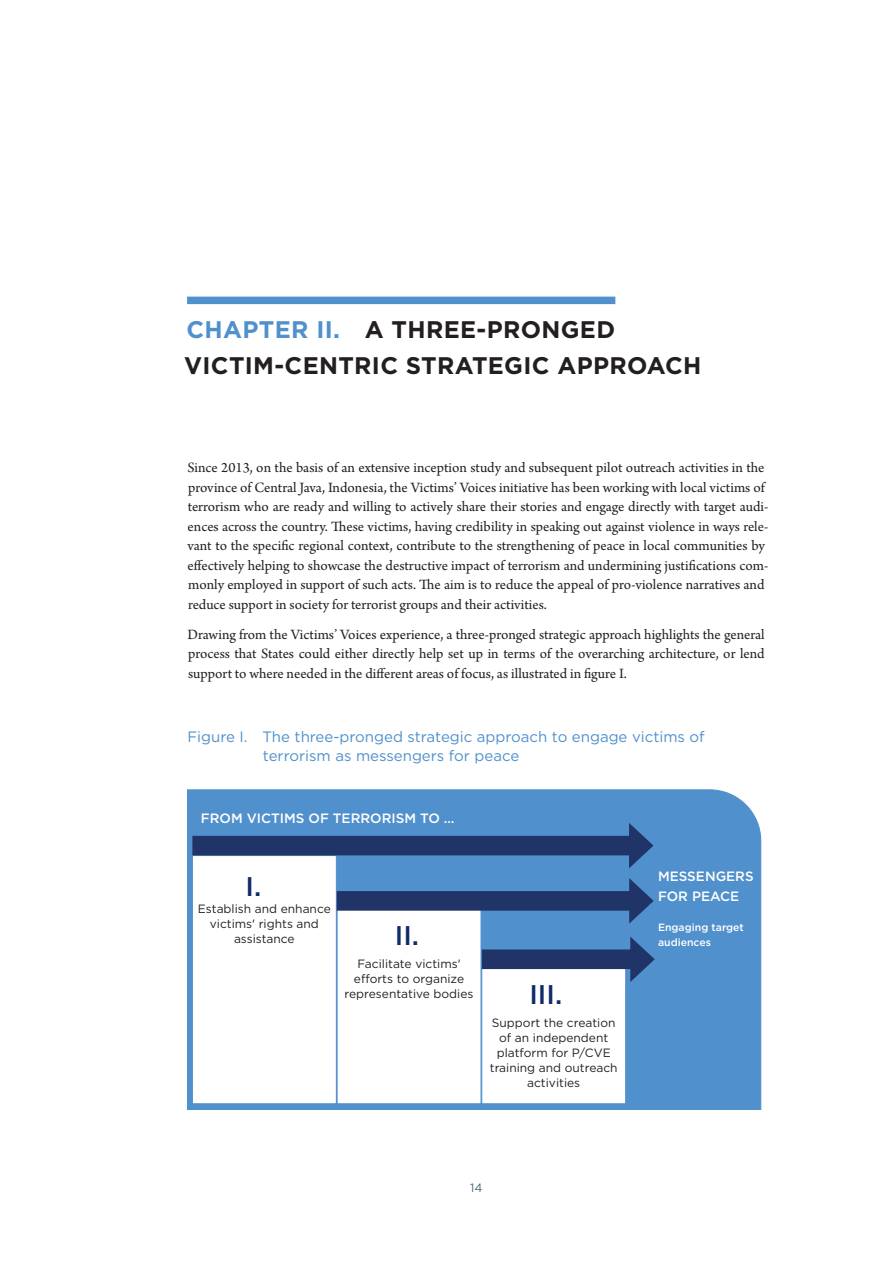
<style>
.page{position:relative;width:893px;height:1263px;background:#fff}
.page>*{position:absolute;margin:0;border:0;box-sizing:border-box;transform-origin:0 0}
.List_Paragraph{font:500 27px "Gotham";color:#0f2c68}
.Head_A{font:700 24px/36px "Gotham";letter-spacing:.015em;color:#231f20}
.Body_text{font:15px/19.5px "Arno Pro";color:#231f20}
.Figure_heading{font:15px/19.5px "Gotham";color:#5090cc}
.List_Paragraph-2{font:500 13.5px/19.5px "Gotham";color:#fff}
.List_Paragraph-3{font:12px/15px "Gotham";color:#231f20;text-align:center}
.t1{font:12px "Gotham";color:#48686e}
.List_Paragraph-4{font:500 10.5px/15px "Gotham";color:#fff}
.s1{color:#5090cc}
</style>
<div class="page">
<div style="left:187px;top:297px;width:428px;height:7px;background:#5090cc"></div>
<div style="left:187px;top:789px;width:574px;height:321px;background:#5090cc"></div>
<div style="left:192px;top:855px;width:145px;height:249px;background:#fff;border:1px solid #5090cc"></div>
<div style="left:337px;top:908px;width:144px;height:196px;background:#fff"></div>
<div style="left:481px;top:959px;width:145px;height:145px;background:#fff;border:1px solid #5090cc"></div>
<svg style="left:192px;top:823px;width:461px;height:45px;background:#4970a3"></svg>
<svg style="left:337px;top:878px;width:317px;height:46px;background:#5276a7"></svg>
<svg style="left:482px;top:936px;width:173px;height:46px"></svg>
<h1 class="Head_A" style="left:184px;top:311px;width:519px"><span class="s1">CHAPTER II.</span> A THREE-PRONGED<br>VICTIM-CENTRIC STRATEGIC APPROACH</h1>
<p class="Body_text" style="left:187px;top:459px;width:582px">Since 2013, on the basis of an extensive inception study and subsequent pilot outreach activities in the province of Central Java, Indonesia, the Victims’ Voices initiative has been working with local victims of terrorism who are ready and willing to actively share their stories and engage directly with target audi&shy;ences across the country. These victims, having credibility in speaking out against violence in ways rele&shy;vant to the specific regional context, contribute to the strengthening of peace in local communities by effectively helping to showcase the destructive impact of terrorism and undermining justifications com&shy;monly employed in support of such acts. The aim is to reduce the appeal of pro-violence narratives and reduce support in society for terrorist groups and their activities.</p>
<p class="Body_text" style="left:187px;top:625px;width:579px;text-align:justify">Drawing from the Victims’ Voices experience, a three-pronged strategic approach highlights the general process that States could either directly help set up in terms of the overarching architecture, or lend support to where needed in the different areas of focus, as illustrated in figure I.</p>
<p class="Figure_heading" style="left:263px;top:726px;width:443px;text-indent:-75px">Figure I. The three-pronged strategic approach to engage victims of terrorism as messengers for peace</p>
<p class="List_Paragraph-2" style="left:201px;top:808px;width:255px">FROM VICTIMS OF TERRORISM TO …</p>
<p class="List_Paragraph" style="left:246px;top:868px;width:17px">I.</p>
<p class="List_Paragraph-3" style="left:198px;top:901px;width:134px">Establish and enhance victims' rights and assistance</p>
<p class="List_Paragraph" style="left:395px;top:918px;width:26px">II.</p>
<p class="List_Paragraph-3" style="left:345px;top:956px;width:130px">Facilitate victims' efforts to organize representative bodies</p>
<p class="List_Paragraph" style="left:529px;top:976px;width:34px">III.</p>
<p class="List_Paragraph-3" style="left:490px;top:1014px;width:129px">Support the creation of an independent platform for P/CVE training and outreach activities</p>
<p class="t1" style="left:470px;top:1180px;width:14px">14</p>
<p class="List_Paragraph-2" style="left:658px;top:867px;width:97px">MESSENGERS<br>FOR PEACE</p>
<p class="List_Paragraph-4" style="left:658px;top:919px;width:87px">Engaging target audiences</p>
</div>
